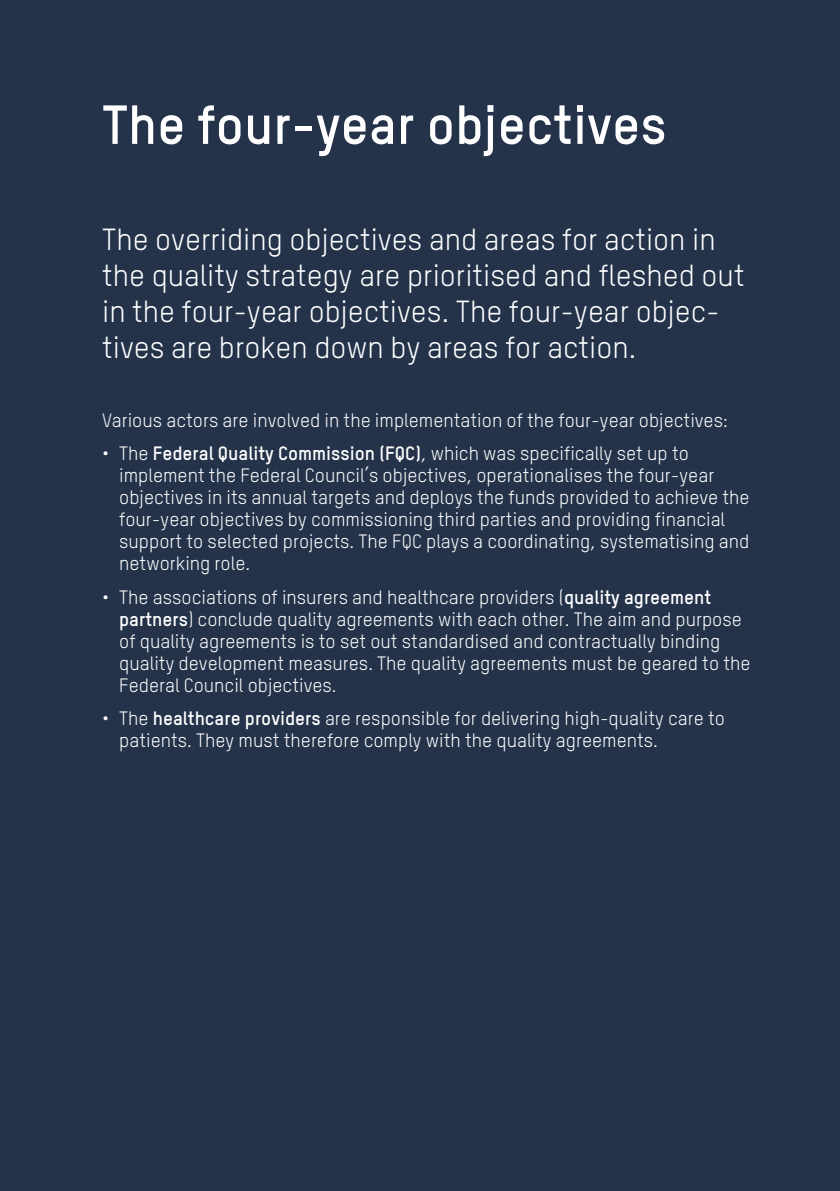
<style>
.page{position:relative;width:840px;height:1191px;background:#fff}
.page>*{position:absolute;margin:0;border:0;box-sizing:border-box;transform-origin:0 0}
.t1{font:700 54px "TSTAR";color:#fff}
.Lead{font:30px/36px "TSTAR";color:#fff}
.Lead-2{font:19px/22px "TSTAR";color:#fff}
.s1{font-weight:700}
</style>
<div class="page">
<div style="left:0;top:0;width:839px;height:1191px;background:#24334a"></div>
<p class="t1" style="left:102px;top:91px;width:565px">The four-year objectives</p>
<p class="Lead" style="left:102px;top:220px;width:643px">The overriding objectives and areas for action in the quality strategy are prioritised and fleshed out in the four-year objectives. The four-year objec&shy;tives are broken down by areas for action.</p>
<p class="Lead-2" style="left:102px;top:409px;width:627px">Various actors are involved in the implementation of the four-year objectives:</p>
<p class="Lead-2" style="left:119px;top:442px;width:631px;text-indent:-17px">• The <span class="s1">Federal Quality Commission (FQC)</span>, which was specifically set up to implement the Federal Council’s objectives, operationalises the four-year objectives in its annual targets and deploys the funds provided to achieve the four-year objectives by commissioning third parties and providing financial support to selected projects. The FQC plays a coordinating, systematising and networking role.</p>
<p class="Lead-2" style="left:119px;top:586px;width:632px;text-indent:-17px">• The associations of insurers and healthcare providers (<span class="s1">quality agreement partners</span>) conclude quality agreements with each other. The aim and purpose of quality agreements is to set out standardised and contractually binding quality development measures. The quality agreements must be geared to the Federal Council objectives.</p>
<p class="Lead-2" style="left:119px;top:707px;width:607px;text-indent:-17px">• The <span class="s1">healthcare providers</span> are responsible for delivering high-quality care to patients. They must therefore comply with the quality agreements.</p>
</div>
